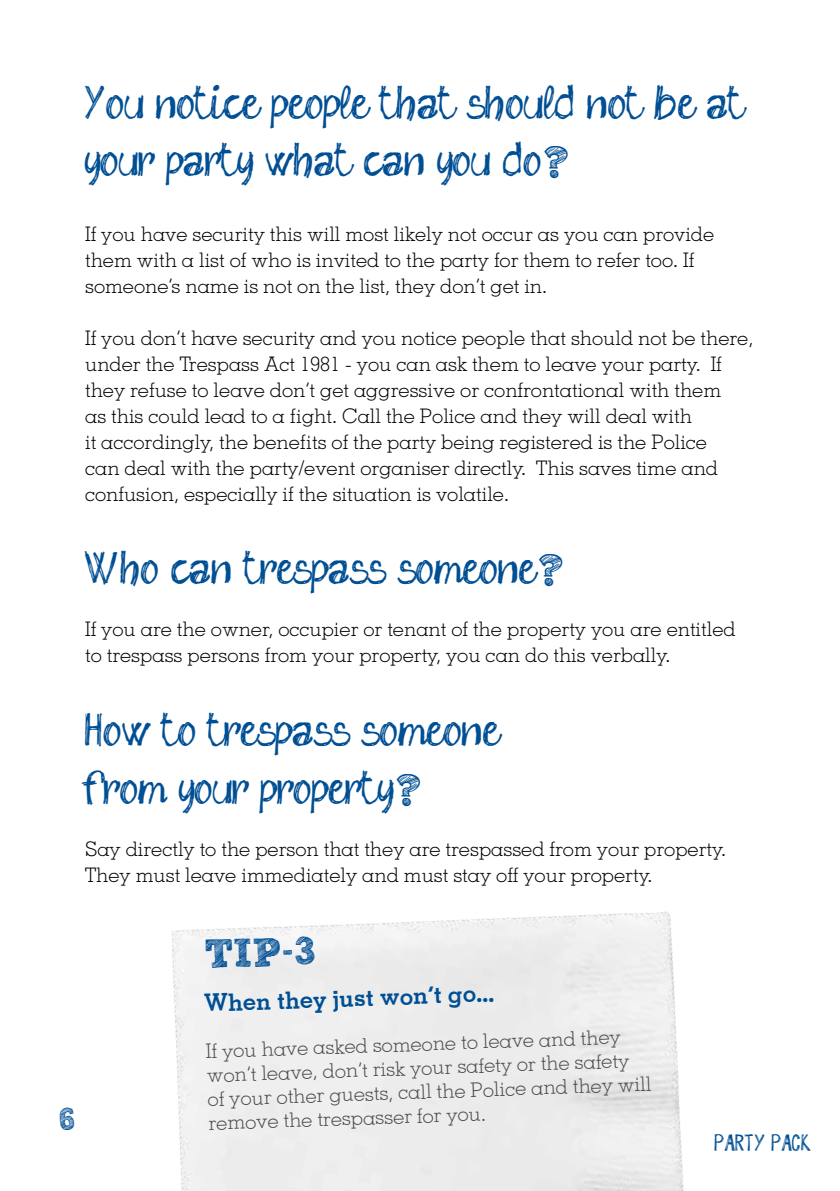
<style>
.page{position:relative;width:840px;height:1191px;background:#fff}
.page>*{position:absolute;margin:0;border:0;box-sizing:border-box;transform-origin:0 0}
.t1{font:48px/57.6px "sketch me FREE version";color:#004f94}
.t2{font:700 40px "freeversion Sketch Block";color:#004f94}
.t3{font:700 32px "freeversion Sketch Block";color:#004f94}
.t4{font:700 24px "Memphis";color:#004f94}
.t5{font:24px "sketch me FREE version";color:#004f94}
.t6{font:300 20px/26px "Memphis";color:#000}
.t7{font:300 20px/24px "Memphis";color:#4a4a49}
.s1{font-family:"Sketch Nice"}
.s2{font-family:"Sketch Nice";font-weight:400}
</style>
<div class="page">
<img style="left:172px;top:911px;width:512px;height:280px">
<h1 class="t1" style="left:85px;top:77px;width:660px">You notice people that should not be at your party what can you do<span class="s1">?</span></h1>
<p class="t6" style="left:85px;top:220px;width:630px">If you have security this will most likely not occur as you can provide them with a list of who is invited to the party for them to refer too. If someone’s name is not on the list, they don’t get in.</p>
<p class="t6" style="left:85px;top:324px;width:669px">If you don’t have security and you notice people that should not be there, under the Trespass Act 1981 - you can ask them to leave your party. If they refuse to leave don’t get aggressive or confrontational with them<br>as this could lead to a fight. Call the Police and they will deal with<br>it accordingly, the benefits of the party being registered is the Police<br>can deal with the party/event organiser directly. This saves time and confusion, especially if the situation is volatile.</p>
<h1 class="t1" style="left:85px;top:543px;width:481px">Who can trespass someone<span class="s1">?</span></h1>
<p class="t6" style="left:85px;top:616px;width:651px">If you are the owner, occupier or tenant of the property you are entitled to trespass persons from your property, you can do this verbally.</p>
<h1 class="t1" style="left:85px;top:705px;width:416px">How to trespass someone from your property<span class="s1">?</span></h1>
<p class="t6" style="left:85px;top:835px;width:642px">Say directly to the person that they are trespassed from your property.<br>They must leave immediately and must stay off your property.</p>
<h3 class="t3" style="left:59px;top:1107px;width:18px">6</h3>
<h2 class="t2" style="left:204px;top:939px;width:113px;rotate:-2deg">TIP<span class="s2">-</span>3</h2>
<p class="t4" style="left:204px;top:987px;width:291px;rotate:-2deg">When they just won’t go...</p>
<p class="t7" style="left:205px;top:1038px;width:445px;rotate:-2deg">If you have asked someone to leave and they won’t leave, don’t risk your safety or the safety of your other guests, call the Police and they will remove the trespasser for you.</p>
<p class="t5" style="left:714px;top:1133px;width:98px">PARTY PACK</p>
</div>
